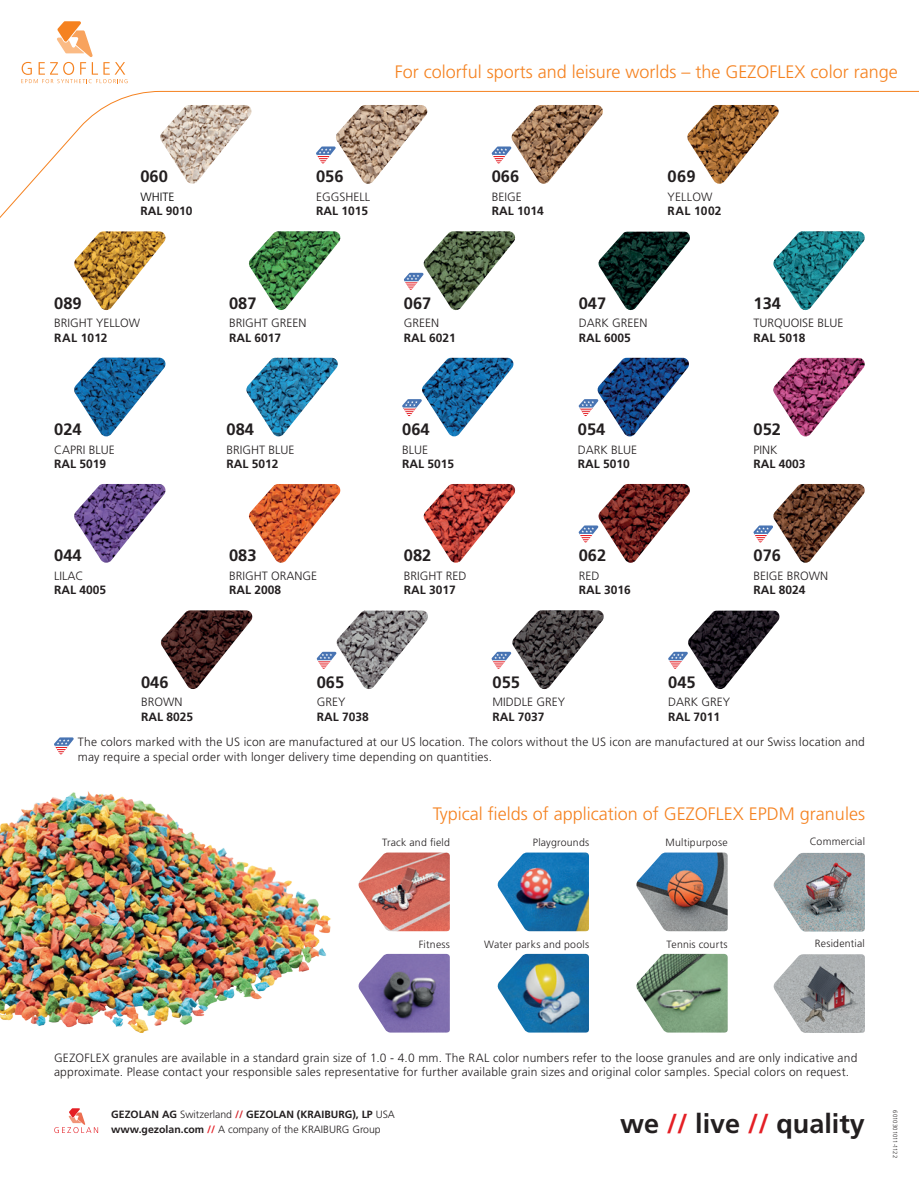
<style>
.page{position:relative;width:919px;height:1187px;background:#fff}
.page>*{position:absolute;margin:0;border:0;box-sizing:border-box;transform-origin:0 0}
.t1{font:700 27px "Frutiger LT Std";color:#231f20}
.t2{font:300 18px "Frutiger LT Std";color:#f58220}
.t3{font:700 16.5px "Frutiger LT Std";color:#231f20}
.t4{font:300 12px/14.4px "Frutiger LT Std";letter-spacing:.015em;color:#231f20}
.t5{font:700 12px "Frutiger LT Std";color:#231f20}
.t6{font:300 12px "Frutiger LT Std";color:#000001}
.t7{font:300 10.5px "Frutiger LT Std";letter-spacing:.02em;color:#231f20}
.t8{font:700 10.5px "Frutiger LT Std";color:#231f20}
.t9{font:300 10.5px "Frutiger LT Std";color:#231f20}
.t10{font:300 6px "Frutiger LT Std";letter-spacing:-.005em;color:#231f20}
.s1{font-weight:300}
.s2{color:#d1232a}
.s3{font-weight:700}
.s4{font-weight:700;color:#e41f25}
.s5{color:#e41f25}
</style>
<div class="page">
<img style="left:0;top:791px;width:331px;height:241px">
<svg style="left:54px;top:1108px;width:44px;height:24px"></svg>
<svg style="left:21px;top:21px;width:107px;height:62px"></svg>
<img style="left:636px;top:852px;width:91px;height:79px">
<img style="left:497px;top:852px;width:92px;height:79px">
<img style="left:358px;top:852px;width:92px;height:79px">
<img style="left:636px;top:953px;width:91px;height:79px">
<img style="left:358px;top:953px;width:92px;height:79px">
<img style="left:497px;top:953px;width:92px;height:79px">
<svg style="left:496px;top:146px;width:15px;height:8px"></svg>
<svg style="left:491px;top:148px;width:16px;height:14px"></svg>
<img style="left:160px;top:105px;width:91px;height:79px">
<img style="left:336px;top:105px;width:91px;height:79px">
<img style="left:511px;top:105px;width:92px;height:79px">
<img style="left:687px;top:105px;width:91px;height:79px">
<img style="left:246px;top:357px;width:92px;height:79px">
<img style="left:422px;top:357px;width:91px;height:79px">
<img style="left:597px;top:357px;width:92px;height:79px">
<img style="left:773px;top:357px;width:91px;height:79px">
<img style="left:74px;top:484px;width:91px;height:78px">
<img style="left:249px;top:484px;width:91px;height:78px">
<img style="left:423px;top:484px;width:92px;height:78px">
<img style="left:598px;top:484px;width:91px;height:78px">
<img style="left:773px;top:484px;width:91px;height:78px">
<img style="left:74px;top:231px;width:91px;height:79px">
<img style="left:249px;top:231px;width:91px;height:79px">
<img style="left:423px;top:231px;width:92px;height:79px">
<img style="left:598px;top:231px;width:91px;height:79px">
<img style="left:773px;top:231px;width:92px;height:79px">
<img style="left:161px;top:610px;width:91px;height:79px">
<img style="left:336px;top:610px;width:92px;height:79px">
<img style="left:512px;top:610px;width:91px;height:79px">
<img style="left:688px;top:610px;width:91px;height:79px">
<img style="left:74px;top:357px;width:92px;height:79px">
<svg style="left:320px;top:146px;width:15px;height:7px"></svg>
<svg style="left:316px;top:148px;width:16px;height:14px"></svg>
<svg style="left:673px;top:651px;width:14px;height:8px"></svg>
<svg style="left:668px;top:653px;width:16px;height:14px"></svg>
<svg style="left:408px;top:273px;width:15px;height:7px"></svg>
<svg style="left:404px;top:274px;width:15px;height:15px"></svg>
<svg style="left:406px;top:399px;width:16px;height:7px"></svg>
<svg style="left:402px;top:401px;width:16px;height:14px"></svg>
<svg style="left:583px;top:525px;width:15px;height:8px"></svg>
<svg style="left:578px;top:527px;width:16px;height:14px"></svg>
<svg style="left:758px;top:525px;width:15px;height:8px"></svg>
<svg style="left:753px;top:527px;width:16px;height:14px"></svg>
<svg style="left:321px;top:651px;width:15px;height:8px"></svg>
<svg style="left:317px;top:653px;width:15px;height:14px"></svg>
<svg style="left:496px;top:651px;width:15px;height:8px"></svg>
<svg style="left:491px;top:653px;width:16px;height:14px"></svg>
<svg style="left:58px;top:737px;width:16px;height:7px"></svg>
<svg style="left:54px;top:739px;width:16px;height:14px"></svg>
<img style="left:773px;top:852px;width:91px;height:79px">
<img style="left:773px;top:954px;width:91px;height:78px">
<svg style="left:583px;top:399px;width:15px;height:9px"></svg>
<div style="left:578px;top:408px;width:20px;height:8px;background:#fff"></div>
<svg style="left:578px;top:401px;width:16px;height:14px"></svg>
<h2 class="t2" style="left:394px;top:62px;width:504px">For colorful sports and leisure worlds – the GEZOFLEX color range</h2>
<h3 class="t3" style="left:140px;top:167px;width:29px">060</h3>
<p class="t6" style="left:140px;top:190px;width:35px">WHITE</p>
<p class="t5" style="left:140px;top:204px;width:54px">RAL 9010</p>
<h3 class="t3" style="left:54px;top:293px;width:29px">089</h3>
<p class="t4" style="left:54px;top:316px;width:87px">BRIGHT YELLOW</p>
<p class="t5" style="left:54px;top:330px;width:55px">RAL 1012</p>
<h3 class="t3" style="left:54px;top:419px;width:29px">024</h3>
<p class="t4" style="left:54px;top:442px;width:62px">CAPRI BLUE</p>
<p class="t5" style="left:54px;top:456px;width:54px">RAL 5019</p>
<h3 class="t3" style="left:54px;top:545px;width:29px">044</h3>
<p class="t4" style="left:54px;top:568px;width:31px">LILAC</p>
<p class="t5" style="left:54px;top:583px;width:54px">RAL 4005</p>
<h3 class="t3" style="left:316px;top:167px;width:29px">056</h3>
<p class="t4" style="left:316px;top:190px;width:55px">EGGSHELL</p>
<p class="t5" style="left:316px;top:204px;width:54px">RAL 1015</p>
<h3 class="t3" style="left:229px;top:293px;width:29px">087</h3>
<p class="t4" style="left:229px;top:316px;width:79px">BRIGHT GREEN</p>
<p class="t5" style="left:229px;top:330px;width:54px">RAL 6017</p>
<h3 class="t3" style="left:226px;top:419px;width:29px">084</h3>
<p class="t4" style="left:226px;top:442px;width:70px">BRIGHT BLUE</p>
<p class="t5" style="left:226px;top:456px;width:54px">RAL 5012</p>
<h3 class="t3" style="left:229px;top:545px;width:29px">083</h3>
<p class="t4" style="left:229px;top:568px;width:90px">BRIGHT ORANGE</p>
<p class="t5" style="left:229px;top:583px;width:54px">RAL 2008</p>
<h3 class="t3" style="left:404px;top:293px;width:29px">067</h3>
<p class="t4" style="left:404px;top:316px;width:37px">GREEN</p>
<p class="t5" style="left:404px;top:330px;width:54px">RAL 6021</p>
<h3 class="t3" style="left:402px;top:419px;width:29px">064</h3>
<p class="t4" style="left:402px;top:442px;width:28px">BLUE</p>
<p class="t5" style="left:402px;top:456px;width:54px">RAL 5015</p>
<h3 class="t3" style="left:491px;top:167px;width:29px">066</h3>
<p class="t4" style="left:491px;top:190px;width:31px">BEIGE</p>
<p class="t5" style="left:491px;top:204px;width:54px">RAL 1014</p>
<h3 class="t3" style="left:404px;top:545px;width:29px">082</h3>
<p class="t4" style="left:404px;top:568px;width:64px">BRIGHT RED</p>
<p class="t5" style="left:404px;top:583px;width:54px">RAL 3017</p>
<h3 class="t3" style="left:667px;top:167px;width:30px">069</h3>
<p class="t4" style="left:667px;top:190px;width:47px">YELLOW</p>
<p class="t5" style="left:667px;top:204px;width:56px">RAL 1002</p>
<h3 class="t3" style="left:578px;top:293px;width:29px">047</h3>
<p class="t4" style="left:578px;top:316px;width:70px">DARK GREEN</p>
<p class="t5" style="left:578px;top:330px;width:54px">RAL 6005</p>
<h3 class="t3" style="left:578px;top:419px;width:29px">054</h3>
<p class="t4" style="left:578px;top:442px;width:61px">DARK BLUE</p>
<p class="t5" style="left:578px;top:456px;width:54px">RAL 5010</p>
<h3 class="t3" style="left:578px;top:545px;width:29px">062</h3>
<p class="t4" style="left:578px;top:568px;width:22px">RED</p>
<p class="t5" style="left:578px;top:583px;width:54px">RAL 3016</p>
<h3 class="t3" style="left:753px;top:293px;width:29px">134</h3>
<p class="t4" style="left:753px;top:316px;width:92px">TURQUOISE BLUE</p>
<p class="t5" style="left:753px;top:330px;width:54px">RAL 5018</p>
<h3 class="t3" style="left:753px;top:419px;width:29px">052</h3>
<p class="t4" style="left:753px;top:442px;width:25px">PINK</p>
<p class="t5" style="left:753px;top:456px;width:54px">RAL 4003</p>
<h3 class="t3" style="left:753px;top:545px;width:29px">076</h3>
<p class="t4" style="left:753px;top:568px;width:76px">BEIGE BROWN</p>
<p class="t5" style="left:753px;top:583px;width:54px">RAL 8024</p>
<h3 class="t3" style="left:668px;top:672px;width:29px">045</h3>
<p class="t4" style="left:668px;top:695px;width:64px">DARK GREY</p>
<p class="t5" style="left:668px;top:709px;width:54px">RAL 7011</p>
<p class="t4" style="left:78px;top:735px;width:788px">The colors marked with the US icon are manufactured at our US location. The colors without the US icon are manufactured at our Swiss location and may require a special order with longer delivery time depending on quantities.</p>
<h3 class="t3" style="left:141px;top:672px;width:29px">046</h3>
<p class="t4" style="left:141px;top:695px;width:43px">BROWN</p>
<p class="t5" style="left:141px;top:709px;width:54px">RAL 8025</p>
<h3 class="t3" style="left:317px;top:672px;width:29px">065</h3>
<p class="t4" style="left:317px;top:695px;width:30px">GREY</p>
<p class="t5" style="left:317px;top:709px;width:54px">RAL 7038</p>
<h3 class="t3" style="left:492px;top:672px;width:29px">055</h3>
<p class="t4" style="left:492px;top:695px;width:74px">MIDDLE GREY</p>
<p class="t5" style="left:492px;top:709px;width:54px">RAL 7037</p>
<h2 class="t2" style="left:432px;top:803px;width:434px">Typical fields of application of GEZOFLEX EPDM granules</h2>
<p class="t7" style="left:382px;top:836px;width:69px">Track and field</p>
<p class="t7" style="left:533px;top:836px;width:58px">Playgrounds</p>
<p class="t7" style="left:665px;top:836px;width:64px">Multipurpose</p>
<p class="t7" style="left:809px;top:835px;width:57px">Commercial</p>
<p class="t7" style="left:418px;top:937px;width:33px">Fitness</p>
<p class="t7" style="left:484px;top:937px;width:106px">Water parks and pools</p>
<p class="t7" style="left:666px;top:937px;width:63px">Tennis courts</p>
<p class="t7" style="left:814px;top:937px;width:52px">Residential</p>
<p class="t4" style="left:54px;top:1050px;width:804px">GEZOFLEX granules are available in a standard grain size of 1.0 - 4.0 mm. The RAL color numbers refer to the loose granules and are only indicative and approximate. Please contact your responsible sales representative for further available grain sizes and original color samples. Special colors on request.</p>
<p class="t8" style="left:111px;top:1108px;width:285px">GEZOLAN AG <span class="s1">Switzerland</span> <span class="s2">//</span> GEZOLAN (KRAIBURG), LP <span class="s1">USA</span></p>
<p class="t9" style="left:111px;top:1123px;width:271px"><span class="s3">www.gezolan.com</span> <span class="s4">//</span> A company of the KRAIBURG Group</p>
<h1 class="t1" style="left:620px;top:1107px;width:246px">we <span class="s5">//</span> live <span class="s5">//</span> quality</h1>
<p class="t10" style="left:898px;top:1110px;width:49px;rotate:90deg">6010301011-1122</p>
</div>
